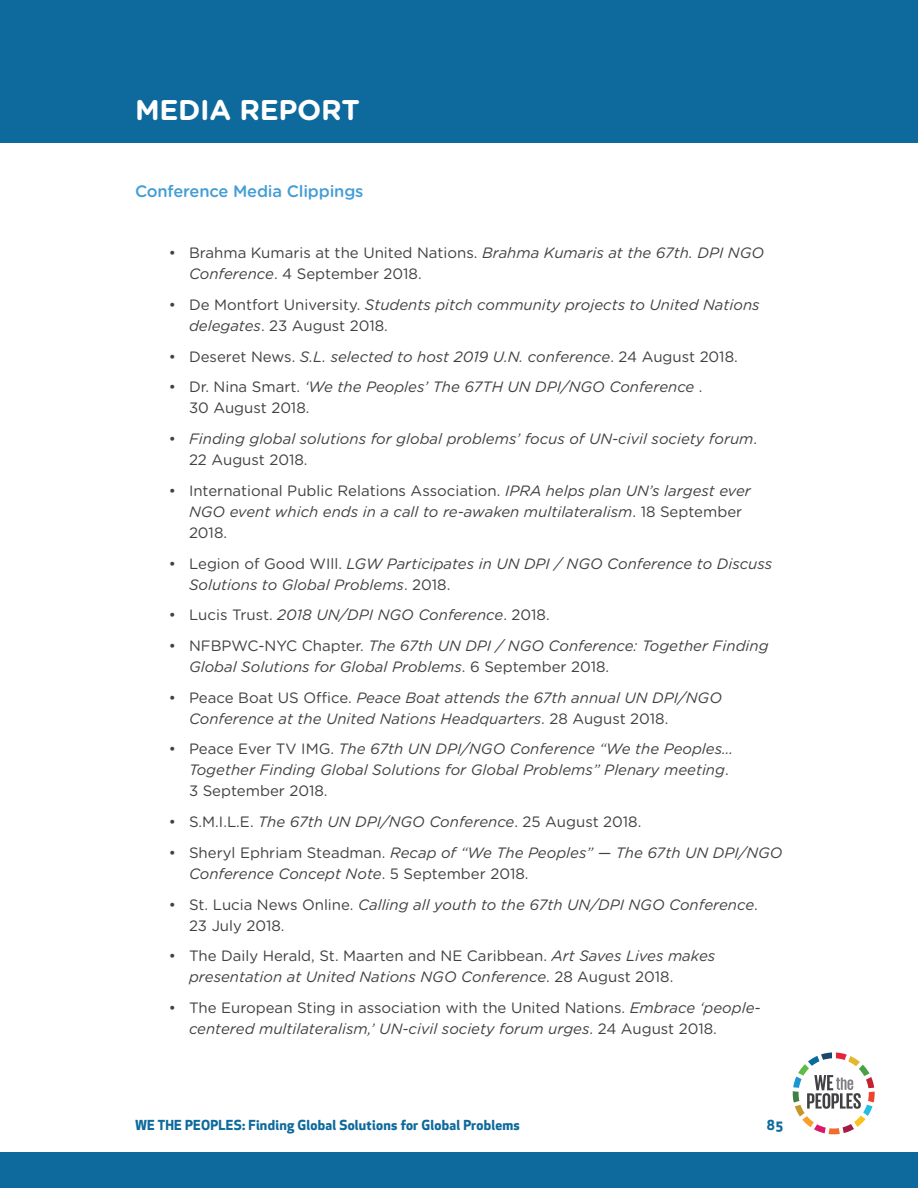
<style>
.page{position:relative;width:918px;height:1188px;background:#fff}
.page>*{position:absolute;margin:0;border:0;box-sizing:border-box;transform-origin:0 0}
.t1{font:700 28.5px "Gotham Rounded";letter-spacing:-.01em;color:#fff}
.t2{font:500 16.5px "Gotham Rounded";letter-spacing:-.01em;color:#449dd6}
.t3{font:italic 15px/21px "Gotham Rounded";color:#414042}
.t4{font:15px/21px "Gotham Rounded";color:#414042}
.t5{font:700 13.5px "Apex New";letter-spacing:.02em;color:#0e6a9c}
.s1{font-style:italic}
.s2{font-style:normal}
</style>
<div class="page">
<div style="left:0;top:1152px;width:918px;height:36px;background:#0e6a9c"></div>
<svg style="left:793px;top:1052px;width:82px;height:82px"></svg>
<div style="left:0;top:0;width:918px;height:143px;background:#0e6a9c"></div>
<h1 class="t1" style="left:135px;top:89px;width:226px">MEDIA REPORT</h1>
<p class="t2" style="left:135px;top:179px;width:230px">Conference Media Clippings</p>
<p class="t4" style="left:189px;top:242px;width:577px;text-indent:-20px">• Brahma Kumaris at the United Nations. <span class="s1">Brahma Kumaris at the 67th. DPI NGO<br>Conference</span>. 4 September 2018.</p>
<p class="t3" style="left:189px;top:294px;width:572px;text-indent:-20px"><span class="s2">• De Montfort University.</span> Students pitch community projects to United Nations delegates<span class="s2">. 23 August 2018.</span></p>
<p class="t3" style="left:169px;top:345px;width:568px"><span class="s2">• Deseret News.</span> S.L. selected to host 2019 U.N. conference<span class="s2">. 24 August 2018.</span></p>
<p class="t3" style="left:189px;top:376px;width:513px;text-indent:-20px"><span class="s2">• Dr. Nina Smart.</span> ‘We the Peoples’ The 67TH UN DPI/NGO Conference <span class="s2">.<br>30 August 2018.</span></p>
<p class="t3" style="left:189px;top:428px;width:567px;text-indent:-20px"><span class="s2">•</span> Finding global solutions for global problems’ focus of UN-civil society forum<span class="s2">.<br>22 August 2018.</span></p>
<p class="t3" style="left:189px;top:479px;width:563px;text-indent:-20px"><span class="s2">• International Public Relations Association.</span> IPRA helps plan UN’s largest ever<br>NGO event which ends in a call to re-awaken multilateralism<span class="s2">. 18 September<br>2018.</span></p>
<p class="t3" style="left:189px;top:552px;width:585px;text-indent:-20px"><span class="s2">• Legion of Good WIll.</span> LGW Participates in UN DPI / NGO Conference to Discuss<br>Solutions to Global Problems<span class="s2">. 2018.</span></p>
<p class="t3" style="left:169px;top:604px;width:380px"><span class="s2">• Lucis Trust.</span> 2018 UN/DPI NGO Conference<span class="s2">. 2018.</span></p>
<p class="t3" style="left:189px;top:635px;width:581px;text-indent:-20px"><span class="s2">• NFBPWC-NYC Chapter.</span> The 67th UN DPI / NGO Conference: Together Finding<br>Global Solutions for Global Problems<span class="s2">. 6 September 2018.</span></p>
<p class="t3" style="left:189px;top:686px;width:535px;text-indent:-20px"><span class="s2">• Peace Boat US Office.</span> Peace Boat attends the 67th annual UN DPI/NGO<br>Conference at the United Nations Headquarters<span class="s2">. 28 August 2018.</span></p>
<p class="t3" style="left:189px;top:738px;width:546px;text-indent:-20px"><span class="s2">• Peace Ever TV IMG.</span> The 67th UN DPI/NGO Conference “We the Peoples…<br>Together Finding Global Solutions for Global Problems” Plenary meeting<span class="s2">.<br>3 September 2018.</span></p>
<p class="t3" style="left:169px;top:811px;width:472px"><span class="s2">• S.M.I.L.E.</span> The 67th UN DPI/NGO Conference<span class="s2">. 25 August 2018.</span></p>
<p class="t3" style="left:189px;top:841px;width:595px;text-indent:-20px"><span class="s2">• Sheryl Ephriam Steadman.</span> Recap of “We The Peoples” — The 67th UN DPI/NGO<br>Conference Concept Note<span class="s2">. 5 September 2018.</span></p>
<p class="t3" style="left:189px;top:893px;width:568px;text-indent:-20px"><span class="s2">• St. Lucia News Online.</span> Calling all youth to the 67th UN/DPI NGO Conference<span class="s2">.<br>23 July 2018.</span></p>
<p class="t3" style="left:189px;top:945px;width:528px;text-indent:-20px"><span class="s2">• The Daily Herald, St. Maarten and NE Caribbean.</span> Art Saves Lives makes presentation at United Nations NGO Conference<span class="s2">. 28 August 2018.</span></p>
<p class="t4" style="left:189px;top:997px;width:573px;text-indent:-20px">• The European Sting in association with the United Nations. <span class="s1">Embrace ‘people&shy;centered multilateralism,’ UN-civil society forum urges</span>. 24 August 2018.</p>
<p class="t5" style="left:135px;top:1116px;width:387px">WE THE PEOPLES: Finding Global Solutions for Global Problems</p>
<p class="t5" style="left:767px;top:1116px;width:18px">85</p>
</div>
